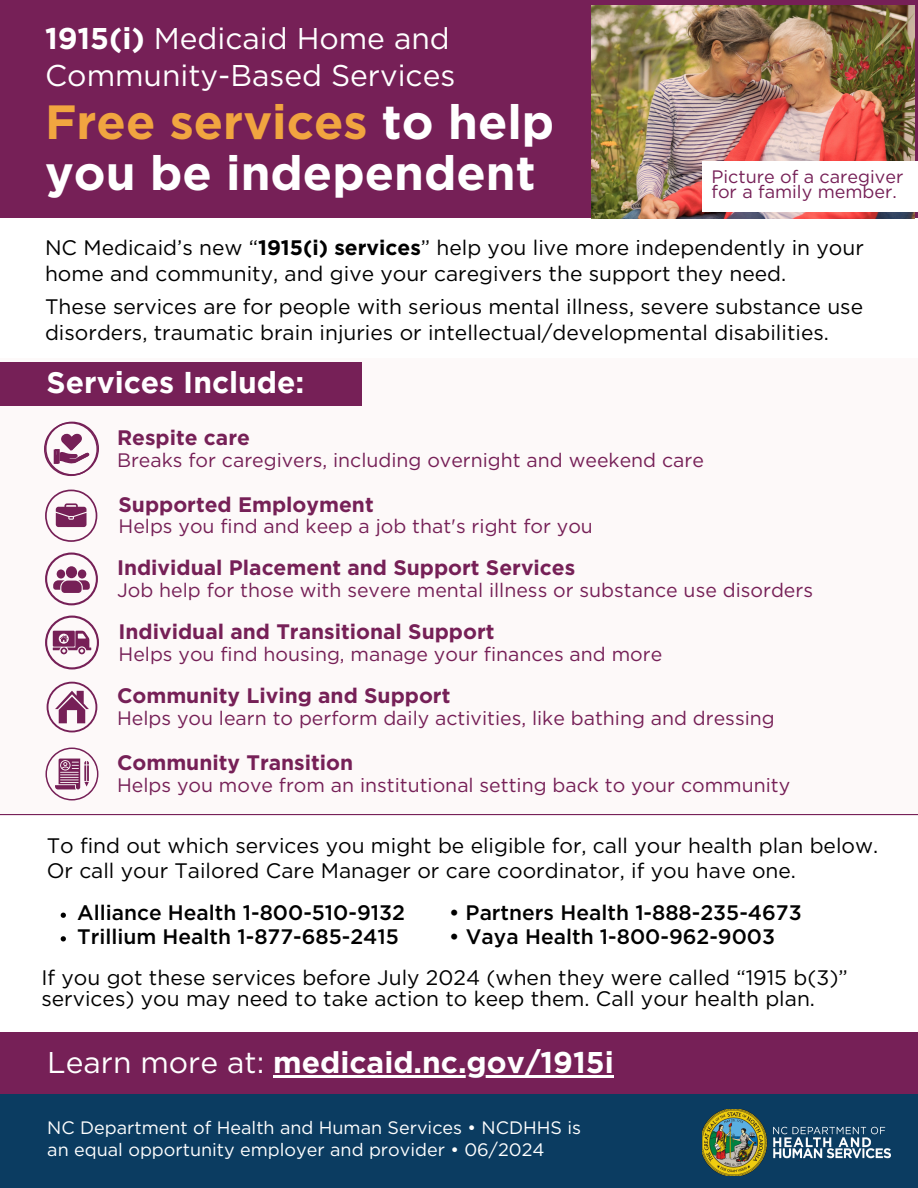
<style>
.page{position:relative;width:918px;height:1188px;background:#fff}
.page>*{position:absolute;margin:0;border:0;box-sizing:border-box;transform-origin:0 0}
.t1{font:700 48px/50.7px "Gotham";color:#fff}
.t2{font:30px/37.2px "Gotham";color:#fff}
.t3{font:700 30px "Gotham";color:#fff}
.t4{font:700 30px "Gotham";color:#fff}
.t5{font:21px/26px "Gotham";color:#000}
.t6{font:700 21px "Gotham";color:#762057}
.t7{font:500 21px "Gotham";color:#000}
.t8{font:19.5px "Gotham";color:#762057}
.t9{font:18px/21.3px "Gotham";color:#fff}
.t10{font:18px/15.8px "Gotham";color:#762057}
.s1{font-weight:700}
.s2{color:#f1a540}
.s3{font-weight:400}
</style>
<div class="page">
<div style="left:0;top:0;width:918px;height:218px;background:#762057"></div>
<div style="left:0;top:1094px;width:918px;height:94px;background:#0b3c61"></div>
<img style="left:702px;top:1109px;width:189px;height:67px">
<div style="left:0;top:1032px;width:918px;height:62px;background:#762057"></div>
<div style="left:0;top:358px;width:917px;height:457px;background:#fdf9f9"></div>
<hr style="left:0;top:814px;width:918px;height:1px;background:#762057">
<img style="left:591px;top:6px;width:323px;height:212px">
<div style="left:702px;top:161px;width:216px;height:50px;background:#fff"></div>
<svg style="left:45px;top:553px;width:53px;height:52px"></svg>
<svg style="left:45px;top:490px;width:52px;height:52px"></svg>
<svg style="left:45px;top:616px;width:54px;height:53px"></svg>
<svg style="left:47px;top:682px;width:50px;height:50px"></svg>
<svg style="left:45px;top:748px;width:53px;height:52px"></svg>
<svg style="left:44px;top:422px;width:55px;height:54px"></svg>
<svg style="left:61px;top:913px;width:5px;height:5px"></svg>
<svg style="left:61px;top:936px;width:5px;height:5px"></svg>
<div style="left:0;top:362px;width:362px;height:44px;background:#762057"></div>
<hr style="left:273px;top:1076px;width:341px;height:2px;background:#fff">
<h2 class="t2" style="left:45px;top:20px;width:412px"><span class="s1">1915(i)</span> Medicaid Home and<br>Community-Based Services</h2>
<h4 class="t1" style="left:45px;top:97px;width:511px"><span class="s2">Free services</span> to help you be independent</h4>
<h4 class="t10" style="left:711px;top:168px;width:194px">Picture of a caregiver for a family member.</h4>
<p class="t5" style="left:45px;top:234px;width:820px">NC Medicaid’s new “<span class="s1">1915(i) services</span>” help you live more independently in your home and community, and give your caregivers the support they need.</p>
<p class="t5" style="left:45px;top:293px;width:820px">These services are for people with serious mental illness, severe substance use disorders, traumatic brain injuries or intellectual/developmental disabilities.</p>
<h4 class="t4" style="left:47px;top:371px;width:259px">Services Include:</h4>
<h4 class="t6" style="left:117px;top:425px;width:135px">Respite care</h4>
<h4 class="t8" style="left:117px;top:448px;width:588px">Breaks for caregivers, including overnight and weekend care</h4>
<p class="t6" style="left:119px;top:492px;width:257px">Supported Employment</p>
<p class="t8" style="left:119px;top:515px;width:476px">Helps you find and keep a job that's right for you</p>
<p class="t6" style="left:117px;top:555px;width:460px">Individual Placement and Support Services</p>
<p class="t8" style="left:117px;top:578px;width:698px">Job help for those with severe mental illness or substance use disorders</p>
<h4 class="t6" style="left:119px;top:619px;width:377px">Individual and Transitional Support</h4>
<h4 class="t8" style="left:119px;top:642px;width:545px">Helps you find housing, manage your finances and more</h4>
<p class="t6" style="left:117px;top:683px;width:335px">Community Living and Support</p>
<p class="t8" style="left:117px;top:706px;width:659px">Helps you learn to perform daily activities, like bathing and dressing</p>
<h4 class="t6" style="left:117px;top:750px;width:238px">Community Transition</h4>
<h4 class="t8" style="left:117px;top:773px;width:675px">Helps you move from an institutional setting back to your community</h4>
<h4 class="t5" style="left:47px;top:833px;width:833px;line-height:24.8px">To find out which services you might be eligible for, call your health plan below.<br>Or call your Tailored Care Manager or care coordinator, if you have one.</h4>
<p class="t7" style="left:77px;top:904px;width:329px">Alliance Health 1-800-510-9132</p>
<p class="t7" style="left:449px;top:904px;width:354px">• Partners Health 1-888-235-4673</p>
<p class="t7" style="left:77px;top:927px;width:323px">Trillium Health 1-877-685-2415</p>
<p class="t7" style="left:449px;top:927px;width:327px">• Vaya Health 1-800-962-9003</p>
<h4 class="t5" style="left:41px;top:967px;width:808px;line-height:21.3px">If you got these services before July 2024 (when they were called “1915 b(3)” services) you may need to take action to keep them. Call your health plan.</h4>
<p class="t3" style="left:47px;top:1045px;width:568px"><span class="s3">Learn more at:</span> medicaid.nc.gov/1915i</p>
<p class="t9" style="left:47px;top:1118px;width:535px">NC Department of Health and Human Services • NCDHHS is an equal opportunity employer and provider • 06/2024</p>
</div>
